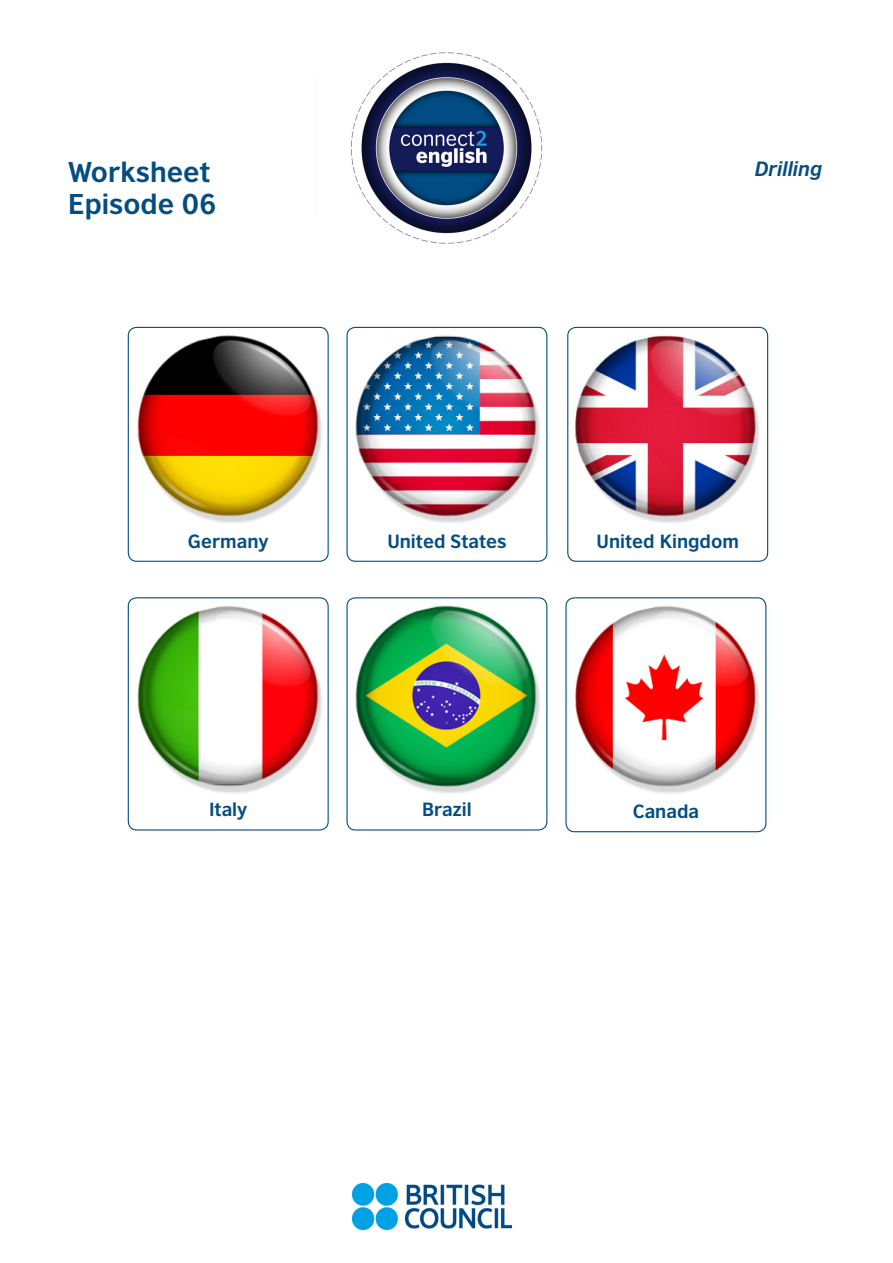
<style>
.page{position:relative;width:893px;height:1263px;background:#fff}
.page>*{position:absolute;margin:0;border:0;box-sizing:border-box;transform-origin:0 0}
.t1{font:700 27px/32.4px "British Council Sans";color:#034d83}
.t2{font:italic 700 19.5px "British Council Sans";color:#034d83}
.t3{font:700 18px "British Council Sans";color:#034d83}
</style>
<div class="page">
<img style="left:351px;top:52px;width:192px;height:192px">
<img style="left:353px;top:1184px;width:159px;height:46px">
<img style="left:127px;top:326px;width:642px;height:206px">
<img style="left:127px;top:598px;width:640px;height:217px">
<div style="left:128px;top:597px;width:201px;height:233px;border:1px solid #034d83;border-radius:9px"></div>
<div style="left:346px;top:327px;width:201px;height:235px;border:1px solid #034d83;border-radius:9px"></div>
<div style="left:346px;top:597px;width:201px;height:233px;border:1px solid #034d83;border-radius:9px"></div>
<div style="left:565px;top:597px;width:201px;height:235px;border:1px solid #034d83;border-radius:9px"></div>
<div style="left:128px;top:327px;width:201px;height:235px;border:1px solid #034d83;border-radius:9px"></div>
<div style="left:567px;top:327px;width:201px;height:235px;border:1px solid #034d83;border-radius:9px"></div>
<h1 class="t1" style="left:68px;top:155px;width:150px">Worksheet<br>Episode 06</h1>
<p class="t2" style="left:755px;top:156px;width:69px">Drilling</p>
<p class="t3" style="left:188px;top:530px;width:82px">Germany</p>
<p class="t3" style="left:596px;top:530px;width:144px">United Kingdom</p>
<p class="t3" style="left:387px;top:530px;width:121px">United States</p>
<p class="t3" style="left:209px;top:798px;width:40px">Italy</p>
<p class="t3" style="left:422px;top:798px;width:51px">Brazil</p>
<p class="t3" style="left:633px;top:800px;width:68px">Canada</p>
</div>
